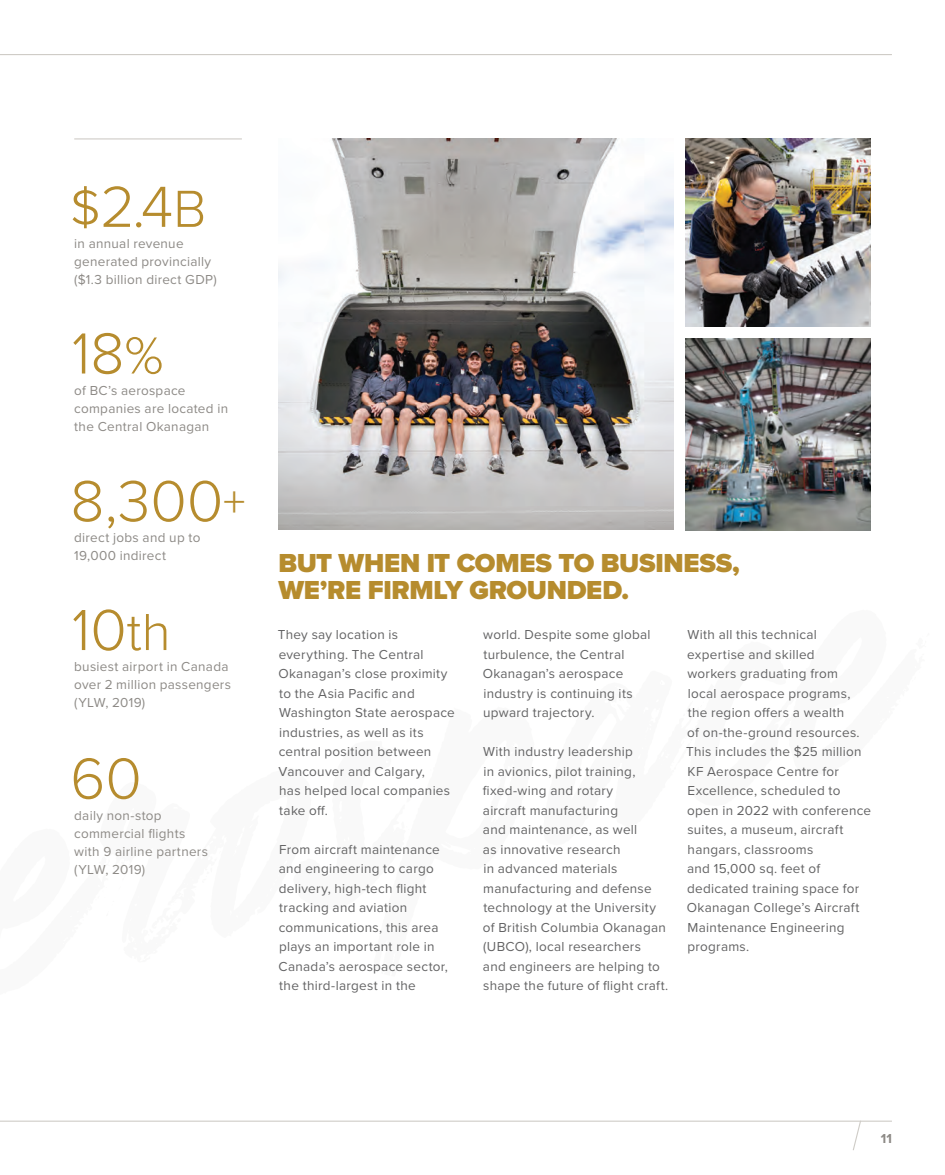
<style>
.page{position:relative;width:945px;height:1175px;background:#fff}
.page>*{position:absolute;margin:0;border:0;box-sizing:border-box;transform-origin:0 0}
.t1{font:300 60px "Proxima Nova";color:#b68c2e}
.t2{font:900 27px/27.5px "Proxima Nova";letter-spacing:-.01em;color:#b68c2e}
.t3{font:13.5px/19.5px "Proxima Nova";letter-spacing:.02em;color:#636364}
.t4{font:13.5px/18px "Proxima Nova";letter-spacing:.02em;color:#8d8a86}
.t5{font:700 13.5px "Proxima Nova";color:#8d8a86}
.s1{font-size:54px}
.s2{font-size:45px}
</style>
<div class="page">
<svg style="left:852px;top:1121px;width:10px;height:30px"></svg>
<hr style="left:0;top:54px;width:892px;height:1px;background:#cfccc7">
<hr style="left:0;top:1120px;width:892px;height:1px;background:#cfccc7">
<hr style="left:74px;top:138px;width:168px;height:1px;background:#cfccc7">
<img style="left:686px;top:338px;width:185px;height:192px">
<img style="left:686px;top:138px;width:185px;height:188px">
<img style="left:278px;top:138px;width:396px;height:392px">
<h1 class="t1" style="left:70px;top:162px;width:138px">$2.4<span class="s1">B</span></h1>
<p class="t4" style="left:74px;top:235px;width:144px">in annual revenue generated provincially ($1.3 billion direct GDP)</p>
<h1 class="t1" style="left:72px;top:309px;width:93px">18<span class="s1">%</span></h1>
<p class="t4" style="left:74px;top:381px;width:155px">of BC’s aerospace companies are located in the Central Okanagan</p>
<h1 class="t1" style="left:70px;top:456px;width:177px">8,300<span class="s2">+</span></h1>
<p class="t4" style="left:74px;top:529px;width:128px">direct jobs and up to<br>19,000 indirect</p>
<h1 class="t1" style="left:72px;top:585px;width:100px">10<span class="s1">th</span></h1>
<p class="t4" style="left:74px;top:658px;width:158px">busiest airport in Canada over 2 million passengers (YLW, 2019)</p>
<h1 class="t1" style="left:70px;top:734px;width:73px">60</h1>
<p class="t4" style="left:74px;top:806px;width:135px">daily non-stop commercial flights with 9 airline partners (YLW, 2019)</p>
<h2 class="t2" style="left:278px;top:551px;width:463px">BUT WHEN IT COMES TO BUSINESS,<br>WE’RE FIRMLY GROUNDED.</h2>
<p class="t3" style="left:278px;top:625px;width:178px">They say location is everything. The Central<br>Okanagan’s close proximity to the Asia Pacific and<br>Washington State aerospace industries, as well as its central position between<br>Vancouver and Calgary,<br>has helped local companies take off.</p>
<p class="t3" style="left:279px;top:839px;width:171px">From aircraft maintenance and engineering to cargo delivery, high-tech flight tracking and aviation communications, this area plays an important role in<br>Canada’s aerospace sector, the third-largest in the</p>
<p class="t3" style="left:483px;top:625px;width:169px">world. Despite some global turbulence, the Central<br>Okanagan’s aerospace industry is continuing its upward trajectory.</p>
<p class="t3" style="left:483px;top:742px;width:187px">With industry leadership<br>in avionics, pilot training, fixed-wing and rotary<br>aircraft manufacturing<br>and maintenance, as well<br>as innovative research<br>in advanced materials manufacturing and defense technology at the University of British Columbia Okanagan (UBCO), local researchers<br>and engineers are helping to shape the future of flight craft.</p>
<p class="t3" style="left:686px;top:625px;width:186px">With all this technical expertise and skilled<br>workers graduating from<br>local aerospace programs, the region offers a wealth<br>of on-the-ground resources.<br>This includes the $25 million<br>KF Aerospace Centre for<br>Excellence, scheduled to open in 2022 with conference suites, a museum, aircraft hangars, classrooms<br>and 15,000 sq. feet of dedicated training space for<br>Okanagan College’s Aircraft<br>Maintenance Engineering programs.</p>
<p class="t5" style="left:881px;top:1130px;width:13px">11</p>
</div>
